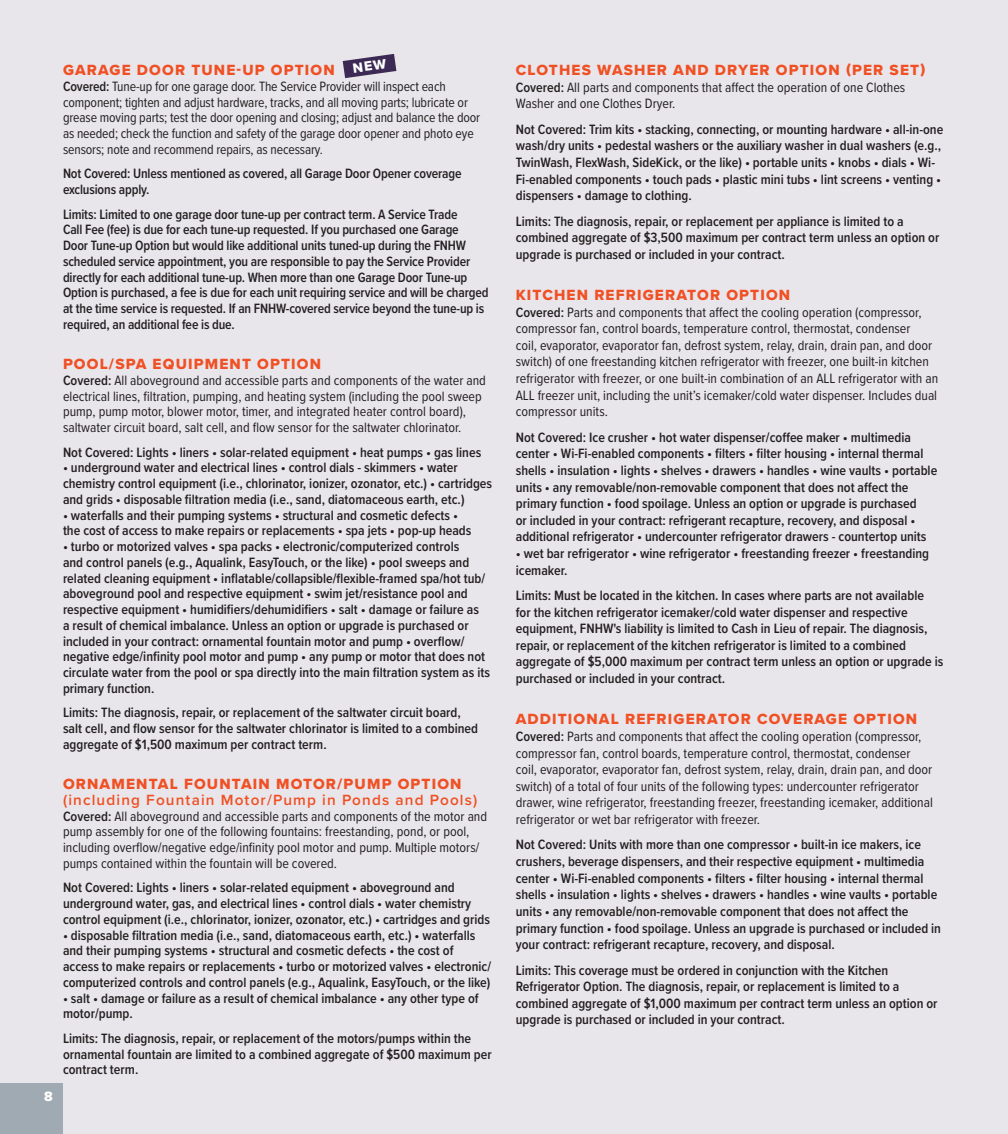
<style>
.page{position:relative;width:1008px;height:1134px;background:#e8e6eb}
.page>*{position:absolute;margin:0;border:0;box-sizing:border-box;transform-origin:0 0}
.t1{font:15.4px "Proxima Nova Extrabld";letter-spacing:.075em;color:#f05024}
.t2{font:600 15.4px "Proxima Nova";letter-spacing:.075em;color:#f05024}
.t3{font:600 14px/15.8px "Proxima Nova Cond";color:#231f20}
.t4{font:14px/16.6px "Proxima Nova Cond";color:#231f20}
.t5{font:14px "Proxima Nova Extrabld";color:#fff}
.s1{font-weight:600}
</style>
<div class="page">
<div style="left:0;top:1083px;width:63px;height:51px;background:#9faab2"></div>
<svg style="left:343px;top:54px;width:53px;height:24px"></svg>
<p class="t5" style="left:44px;top:1086px;width:10px">8</p>
<p class="t1" style="left:63px;top:58px;width:273px">GARAGE DOOR TUNE-UP OPTION</p>
<p class="t4" style="left:63px;top:78px;width:419px;line-height:15.8px"><span class="s1">Covered:</span> Tune-up for one garage door. The Service Provider will inspect each component; tighten and adjust hardware, tracks, and all moving parts; lubricate or grease moving parts; test the door opening and closing; adjust and balance the door as needed; check the function and safety of the garage door opener and photo eye sensors; note and recommend repairs, as necessary.</p>
<p class="t3" style="left:63px;top:165px;width:400px">Not Covered: Unless mentioned as covered, all Garage Door Opener coverage exclusions apply.</p>
<p class="t3" style="left:63px;top:206px;width:427px">Limits: Limited to one garage door tune-up per contract term. A Service Trade<br>Call Fee (fee) is due for each tune-up requested. If you purchased one Garage<br>Door Tune-up Option but would like additional units tuned-up during the FNHW scheduled service appointment, you are responsible to pay the Service Provider directly for each additional tune-up. When more than one Garage Door Tune-up Option is purchased, a fee is due for each unit requiring service and will be charged at the time service is requested. If an FNHW-covered service beyond the tune-up is required, an additional fee is due.</p>
<p class="t1" style="left:63px;top:352px;width:260px">POOL/SPA EQUIPMENT OPTION</p>
<p class="t4" style="left:63px;top:372px;width:424px;line-height:15.8px"><span class="s1">Covered:</span> All aboveground and accessible parts and components of the water and electrical lines, filtration, pumping, and heating system (including the pool sweep pump, pump motor, blower motor, timer, and integrated heater control board), saltwater circuit board, salt cell, and flow sensor for the saltwater chlorinator.</p>
<p class="t3" style="left:63px;top:444px;width:420px">Not Covered: Lights • liners • solar-related equipment • heat pumps • gas lines</p>
<p class="t3" style="left:63px;top:459px;width:431px">• underground water and electrical lines • control dials - skimmers • water chemistry control equipment (i.e., chlorinator, ionizer, ozonator, etc.) • cartridges and grids • disposable filtration media (i.e., sand, diatomaceous earth, etc.)</p>
<p class="t3" style="left:63px;top:507px;width:410px">• waterfalls and their pumping systems • structural and cosmetic defects • the cost of access to make repairs or replacements • spa jets • pop-up heads</p>
<p class="t3" style="left:63px;top:538px;width:428px">• turbo or motorized valves • spa packs • electronic/computerized controls<br>and control panels (e.g., Aqualink, EasyTouch, or the like) • pool sweeps and related cleaning equipment • inflatable/collapsible/flexible-framed spa/hot tub/ aboveground pool and respective equipment • swim jet/resistance pool and respective equipment • humidifiers/dehumidifiers • salt • damage or failure as<br>a result of chemical imbalance. Unless an option or upgrade is purchased or included in your contract: ornamental fountain motor and pump • overflow/ negative edge/infinity pool motor and pump • any pump or motor that does not circulate water from the pool or spa directly into the main filtration system as its primary function.</p>
<p class="t3" style="left:63px;top:704px;width:417px">Limits: The diagnosis, repair, or replacement of the saltwater circuit board, salt cell, and flow sensor for the saltwater chlorinator is limited to a combined aggregate of $1,500 maximum per contract term.</p>
<p class="t1" style="left:63px;top:772px;width:400px">ORNAMENTAL FOUNTAIN MOTOR/PUMP OPTION</p>
<p class="t2" style="left:63px;top:788px;width:416px">(including Fountain Motor/Pump in Ponds and Pools)</p>
<p class="t4" style="left:63px;top:807px;width:426px;line-height:15.8px"><span class="s1">Covered:</span> All aboveground and accessible parts and components of the motor and pump assembly for one of the following fountains: freestanding, pond, or pool, including overflow/negative edge/infinity pool motor and pump. Multiple motors/ pumps contained within the fountain will be covered.</p>
<p class="t3" style="left:63px;top:879px;width:429px">Not Covered: Lights • liners • solar-related equipment • aboveground and underground water, gas, and electrical lines • control dials • water chemistry control equipment (i.e., chlorinator, ionizer, ozonator, etc.) • cartridges and grids</p>
<p class="t3" style="left:63px;top:927px;width:430px">• disposable filtration media (i.e., sand, diatomaceous earth, etc.) • waterfalls and their pumping systems • structural and cosmetic defects • the cost of access to make repairs or replacements • turbo or motorized valves • electronic/ computerized controls and control panels (e.g., Aqualink, EasyTouch, or the like)</p>
<p class="t3" style="left:63px;top:990px;width:417px">• salt • damage or failure as a result of chemical imbalance • any other type of motor/pump.</p>
<p class="t3" style="left:63px;top:1030px;width:430px">Limits: The diagnosis, repair, or replacement of the motors/pumps within the ornamental fountain are limited to a combined aggregate of $500 maximum per contract term.</p>
<p class="t1" style="left:516px;top:58px;width:411px">CLOTHES WASHER AND DRYER OPTION (PER SET)</p>
<p class="t4" style="left:516px;top:78px;width:391px"><span class="s1">Covered:</span> All parts and components that affect the operation of one Clothes<br>Washer and one Clothes Dryer.</p>
<p class="t3" style="left:516px;top:120px;width:429px;line-height:16.6px">Not Covered: Trim kits • stacking, connecting, or mounting hardware • all-in-one wash/dry units • pedestal washers or the auxiliary washer in dual washers (e.g., TwinWash, FlexWash, SideKick, or the like) • portable units • knobs • dials • Wi-Fi-enabled components • touch pads • plastic mini tubs • lint screens • venting • dispensers • damage to clothing.</p>
<p class="t3" style="left:516px;top:212px;width:425px;line-height:16.6px">Limits: The diagnosis, repair, or replacement per appliance is limited to a combined aggregate of $3,500 maximum per contract term unless an option or upgrade is purchased or included in your contract.</p>
<p class="t1" style="left:516px;top:283px;width:276px">KITCHEN REFRIGERATOR OPTION</p>
<p class="t4" style="left:516px;top:303px;width:424px"><span class="s1">Covered:</span> Parts and components that affect the cooling operation (compressor, compressor fan, control boards, temperature control, thermostat, condenser<br>coil, evaporator, evaporator fan, defrost system, relay, drain, drain pan, and door switch) of one freestanding kitchen refrigerator with freezer, one built-in kitchen refrigerator with freezer, or one built-in combination of an ALL refrigerator with an ALL freezer unit, including the unit’s icemaker/cold water dispenser. Includes dual compressor units.</p>
<p class="t3" style="left:516px;top:428px;width:423px;line-height:16.6px">Not Covered: Ice crusher • hot water dispenser/coffee maker • multimedia center • Wi-Fi-enabled components • filters • filter housing • internal thermal shells • insulation • lights • shelves • drawers • handles • wine vaults • portable units • any removable/non-removable component that does not affect the primary function • food spoilage. Unless an option or upgrade is purchased<br>or included in your contract: refrigerant recapture, recovery, and disposal • additional refrigerator • undercounter refrigerator drawers - countertop units</p>
<p class="t3" style="left:516px;top:545px;width:415px;line-height:16.6px">• wet bar refrigerator • wine refrigerator • freestanding freezer • freestanding icemaker.</p>
<p class="t3" style="left:516px;top:587px;width:429px;line-height:16.6px">Limits: Must be located in the kitchen. In cases where parts are not available<br>for the kitchen refrigerator icemaker/cold water dispenser and respective equipment, FNHW's liability is limited to Cash in Lieu of repair. The diagnosis, repair, or replacement of the kitchen refrigerator is limited to a combined aggregate of $5,000 maximum per contract term unless an option or upgrade is purchased or included in your contract.</p>
<p class="t1" style="left:516px;top:708px;width:403px">ADDITIONAL REFRIGERATOR COVERAGE OPTION</p>
<p class="t4" style="left:516px;top:727px;width:419px"><span class="s1">Covered:</span> Parts and components that affect the cooling operation (compressor, compressor fan, control boards, temperature control, thermostat, condenser coil, evaporator, evaporator fan, defrost system, relay, drain, drain pan, and door switch) of a total of four units of the following types: undercounter refrigerator drawer, wine refrigerator, freestanding freezer, freestanding icemaker, additional refrigerator or wet bar refrigerator with freezer.</p>
<p class="t3" style="left:516px;top:836px;width:427px;line-height:16.6px">Not Covered: Units with more than one compressor • built-in ice makers, ice crushers, beverage dispensers, and their respective equipment • multimedia center • Wi-Fi-enabled components • filters • filter housing • internal thermal shells • insulation • lights • shelves • drawers • handles • wine vaults • portable units • any removable/non-removable component that does not affect the primary function • food spoilage. Unless an upgrade is purchased or included in your contract: refrigerant recapture, recovery, and disposal.</p>
<p class="t3" style="left:516px;top:961px;width:423px;line-height:16.6px">Limits: This coverage must be ordered in conjunction with the Kitchen Refrigerator Option. The diagnosis, repair, or replacement is limited to a combined aggregate of $1,000 maximum per contract term unless an option or upgrade is purchased or included in your contract.</p>
</div>
